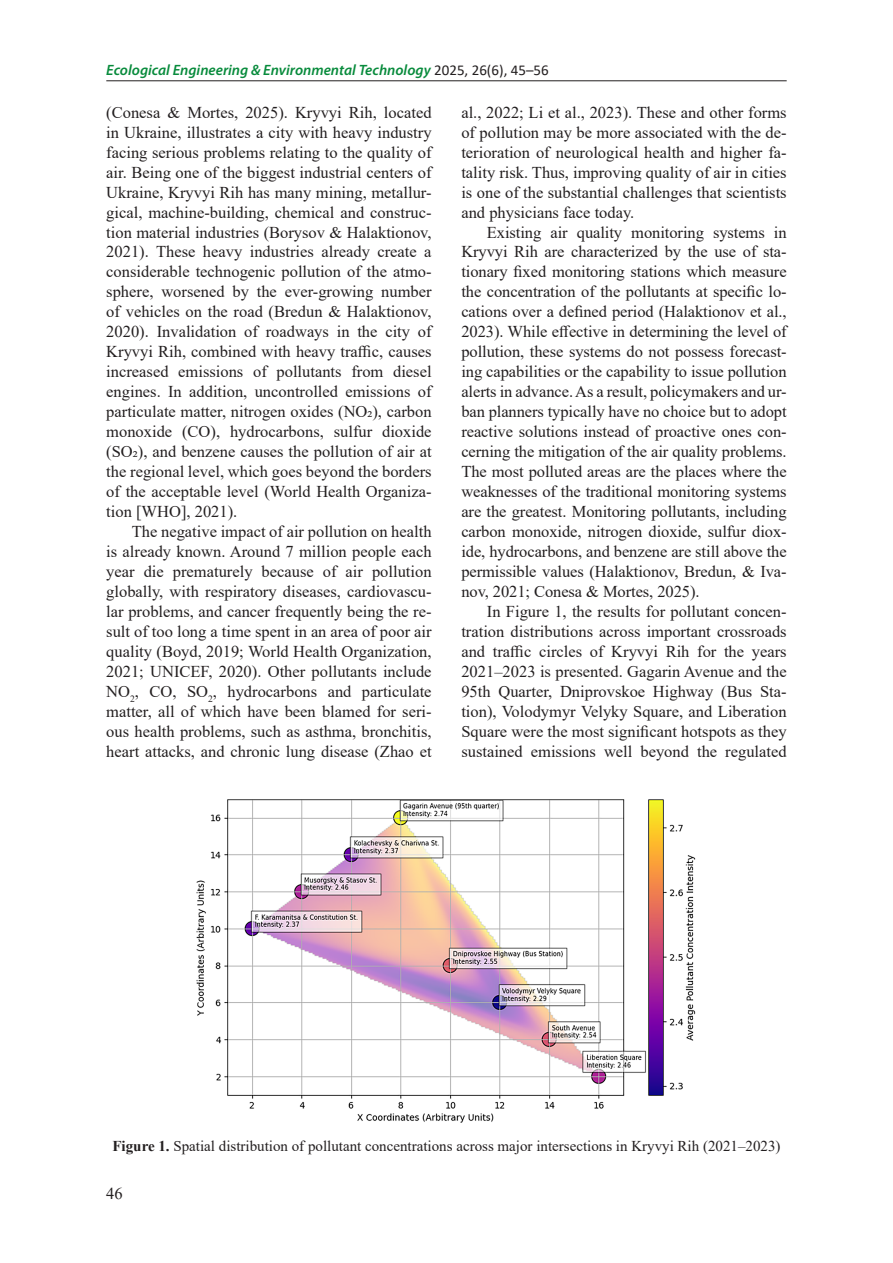
<style>
.page{position:relative;width:893px;height:1263px;background:#fff}
.page>*{position:absolute;margin:0;border:0;box-sizing:border-box;transform-origin:0 0}
.Base_Text{font:16.5px/20px "Times New Roman";color:#231f20;text-align:justify}
.Figure{font:15px "Times New Roman";color:#231f20}
.t1{font:italic 600 15px "Myriad Pro";color:#088b3c}
.s1{font-family:"Calibri";font-weight:400;font-style:normal;color:#231f20}
.s2{font-weight:700}
</style>
<div class="page">
<hr style="left:106px;top:80px;width:681px;height:1px;background:#231f20">
<img style="left:196px;top:799px;width:500px;height:324px">
<p class="t1" style="left:106px;top:60px;width:444px">Ecological Engineering &amp; Environmental Technology <span class="s1">2025, 26(6), 45–56</span></p>
<p class="Base_Text" style="left:106px;top:102px;width:327px">(Conesa &amp; Mortes, 2025). Kryvyi Rih, located in Ukraine, illustrates a city with heavy industry facing serious problems relating to the quality of air. Being one of the biggest industrial centers of Ukraine, Kryvyi Rih has many mining, metallur&shy;gical, machine-building, chemical and construc&shy;tion material industries (Borysov &amp; Halaktionov, 2021). These heavy industries already create a considerable technogenic pollution of the atmo&shy;sphere, worsened by the ever-growing number of vehicles on the road (Bredun &amp; Halaktionov, 2020). Invalidation of roadways in the city of Kryvyi Rih, combined with heavy traffic, causes increased emissions of pollutants from diesel engines. In addition, uncontrolled emissions of particulate matter, nitrogen oxides (NO₂), carbon monoxide (CO), hydrocarbons, sulfur dioxide (SO₂), and benzene causes the pollution of air at the regional level, which goes beyond the borders of the acceptable level (World Health Organiza&shy;tion [WHO], 2021).</p>
<p class="Base_Text" style="left:106px;top:521px;width:327px;text-indent:26px">The negative impact of air pollution on health is already known. Around 7 million people each year die prematurely because of air pollution globally, with respiratory diseases, cardiovascu&shy;lar problems, and cancer frequently being the re&shy;sult of too long a time spent in an area of poor air quality (Boyd, 2019; World Health Organization, 2021; UNICEF, 2020). Other pollutants include NO<sub>2</sub>, CO, SO<sub>2</sub>, hydrocarbons and particulate matter, all of which have been blamed for seri&shy;ous health problems, such as asthma, bronchitis, heart attacks, and chronic lung disease (Zhao et</p>
<p class="Base_Text" style="left:461px;top:102px;width:327px">al., 2022; Li et al., 2023). These and other forms of pollution may be more associated with the de&shy;terioration of neurological health and higher fa&shy;tality risk. Thus, improving quality of air in cities is one of the substantial challenges that scientists and physicians face today.</p>
<p class="Base_Text" style="left:461px;top:221px;width:327px;text-indent:26px">Existing air quality monitoring systems in Kryvyi Rih are characterized by the use of sta&shy;tionary fixed monitoring stations which measure the concentration of the pollutants at specific lo&shy;cations over a defined period (Halaktionov et al., 2023). While effective in determining the level of pollution, these systems do not possess forecast&shy;ing capabilities or the capability to issue pollution alerts in advance. As a result, policymakers and ur&shy;ban planners typically have no choice but to adopt reactive solutions instead of proactive ones con&shy;cerning the mitigation of the air quality problems.<br>The most polluted areas are the places where the weaknesses of the traditional monitoring systems are the greatest. Monitoring pollutants, including carbon monoxide, nitrogen dioxide, sulfur diox&shy;ide, hydrocarbons, and benzene are still above the permissible values (Halaktionov, Bredun, &amp; Iva&shy;nov, 2021; Conesa &amp; Mortes, 2025).</p>
<p class="Base_Text" style="left:461px;top:601px;width:327px;text-indent:26px">In Figure 1, the results for pollutant concen&shy;tration distributions across important crossroads and traffic circles of Kryvyi Rih for the years 2021–2023 is presented. Gagarin Avenue and the 95th Quarter, Dniprovskoe Highway (Bus Sta&shy;tion), Volodymyr Velyky Square, and Liberation Square were the most significant hotspots as they sustained emissions well beyond the regulated</p>
<p class="Figure" style="left:112px;top:1136px;width:670px"><span class="s2">Figure 1.</span> Spatial distribution of pollutant concentrations across major intersections in Kryvyi Rih (2021–2023)</p>
<p class="Base_Text" style="left:106px;top:1183px;width:18px">46</p>
</div>
